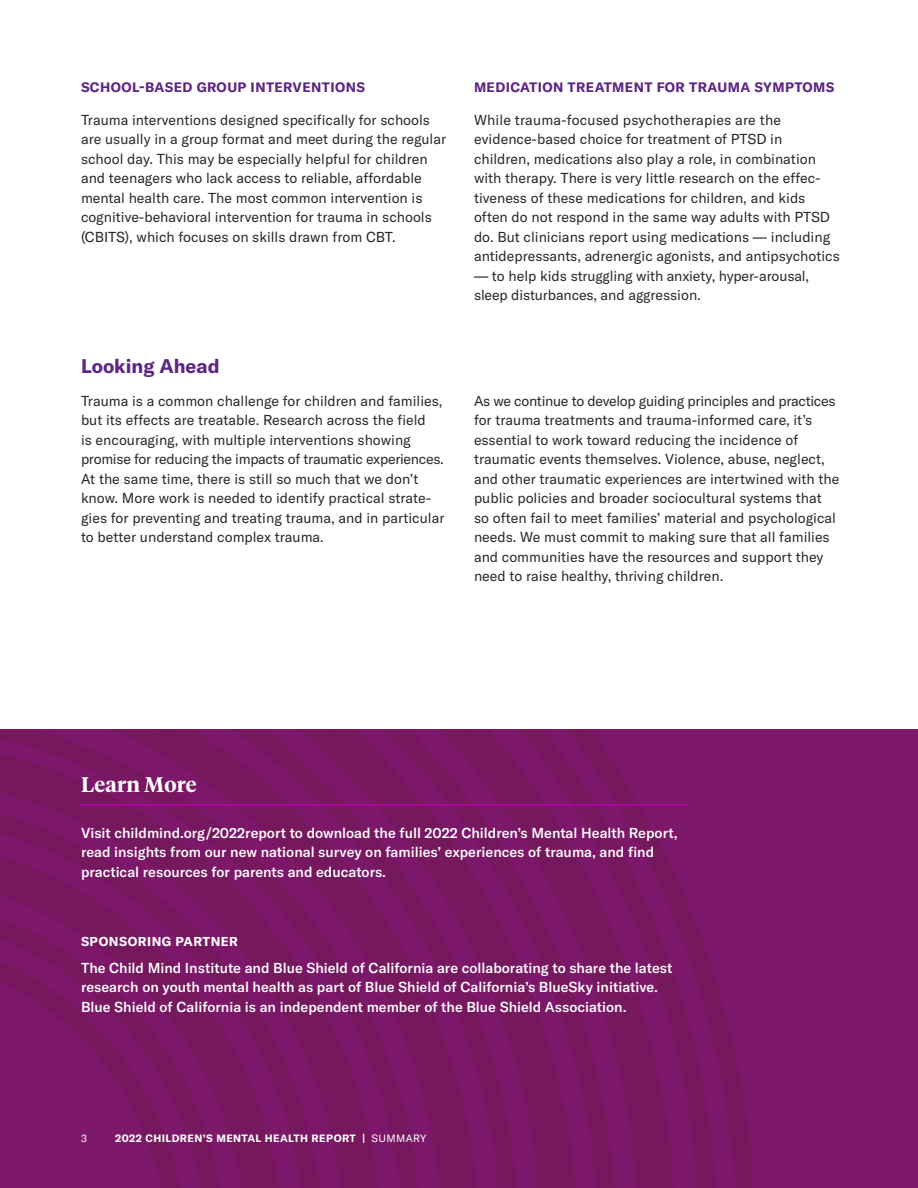
<style>
.page{position:relative;width:918px;height:1188px;background:#fff}
.page>*{position:absolute;margin:0;border:0;box-sizing:border-box;transform-origin:0 0}
.Intro_copy{font:600 21px "Tiempos Headline";letter-spacing:.01em;color:#fff}
.Subhead{font:700 19.5px "GT America";color:#5d2685}
.Body_Copy{font:14.25px/19.5px "GT America";color:#292829}
.Body_Copy-2{font:500 14.25px/19.5px "GT America";color:#fff}
.Sub-subhead{font:700 13.5px "GT America";letter-spacing:.03em;color:#5d2685}
.t1{font:700 12.75px "GT America";letter-spacing:.04em;color:#fff}
.t2{font:700 10.5px "GT America";letter-spacing:.04em;color:#fff}
.t3{font:10.5px "GT America";color:#fff}
.s1{font-weight:400}
</style>
<div class="page">
<div style="left:0;top:729px;width:918px;height:459px;background:#7d1769"></div>
<svg style="left:699px;top:934px;width:37px;height:125px"></svg>
<svg style="left:616px;top:769px;width:83px;height:297px"></svg>
<svg style="left:681px;top:1059px;width:72px;height:129px"></svg>
<svg style="left:622px;top:1079px;width:51px;height:109px"></svg>
<svg style="left:616px;top:773px;width:42px;height:307px;fill:#75185e"></svg>
<svg style="left:0;top:729px;width:616px;height:459px"></svg>
<hr style="left:80px;top:804px;width:608px;height:2px;background:#ba00a6">
<p class="Sub-subhead" style="left:81px;top:78px;width:286px">SCHOOL-BASED GROUP INTERVENTIONS</p>
<p class="Body_Copy" style="left:81px;top:110px;width:367px">Trauma interventions designed specifically for schools are usually in a group format and meet during the regular school day. This may be especially helpful for children and teenagers who lack access to reliable, affordable mental health care. The most common intervention is cognitive-behavioral intervention for trauma in schools (CBITS), which focuses on skills drawn from CBT.</p>
<p class="Sub-subhead" style="left:474px;top:78px;width:362px">MEDICATION TREATMENT FOR TRAUMA SYMPTOMS</p>
<p class="Body_Copy" style="left:474px;top:110px;width:367px">While trauma-focused psychotherapies are the evidence-based choice for treatment of PTSD in children, medications also play a role, in combination with therapy. There is very little research on the effec&shy;tiveness of these medications for children, and kids often do not respond in the same way adults with PTSD do. But clinicians report using medications — including antidepressants, adrenergic agonists, and antipsychotics</p>
<p class="Body_Copy" style="left:474px;top:266px;width:337px">— to help kids struggling with anxiety, hyper-arousal, sleep disturbances, and aggression.</p>
<p class="Subhead" style="left:81px;top:354px;width:140px">Looking Ahead</p>
<p class="Body_Copy" style="left:81px;top:391px;width:365px">Trauma is a common challenge for children and families, but its effects are treatable. Research across the field<br>is encouraging, with multiple interventions showing promise for reducing the impacts of traumatic experiences.<br>At the same time, there is still so much that we don’t know. More work is needed to identify practical strate&shy;gies for preventing and treating trauma, and in particular to better understand complex trauma.</p>
<p class="Body_Copy" style="left:474px;top:391px;width:367px">As we continue to develop guiding principles and practices for trauma treatments and trauma-informed care, it’s essential to work toward reducing the incidence of traumatic events themselves. Violence, abuse, neglect, and other traumatic experiences are intertwined with the public policies and broader sociocultural systems that so often fail to meet families’ material and psychological needs. We must commit to making sure that all families and communities have the resources and support they need to raise healthy, thriving children.</p>
<p class="Intro_copy" style="left:81px;top:770px;width:117px">Learn More</p>
<p class="Body_Copy-2" style="left:81px;top:823px;width:598px">Visit childmind.org/2022report to download the full 2022 Children’s Mental Health Report, read insights from our new national survey on families’ experiences of trauma, and find practical resources for parents and educators.</p>
<p class="t1" style="left:81px;top:933px;width:159px">SPONSORING PARTNER</p>
<p class="Body_Copy-2" style="left:81px;top:958px;width:593px">The Child Mind Institute and Blue Shield of California are collaborating to share the latest research on youth mental health as part of Blue Shield of California’s BlueSky initiative.<br>Blue Shield of California is an independent member of the Blue Shield Association.</p>
<p class="t3" style="left:81px;top:1132px;width:7px">3</p>
<p class="t2" style="left:115px;top:1132px;width:313px">2022 CHILDREN’S MENTAL HEALTH REPORT | <span class="s1">SUMMARY</span></p>
</div>
